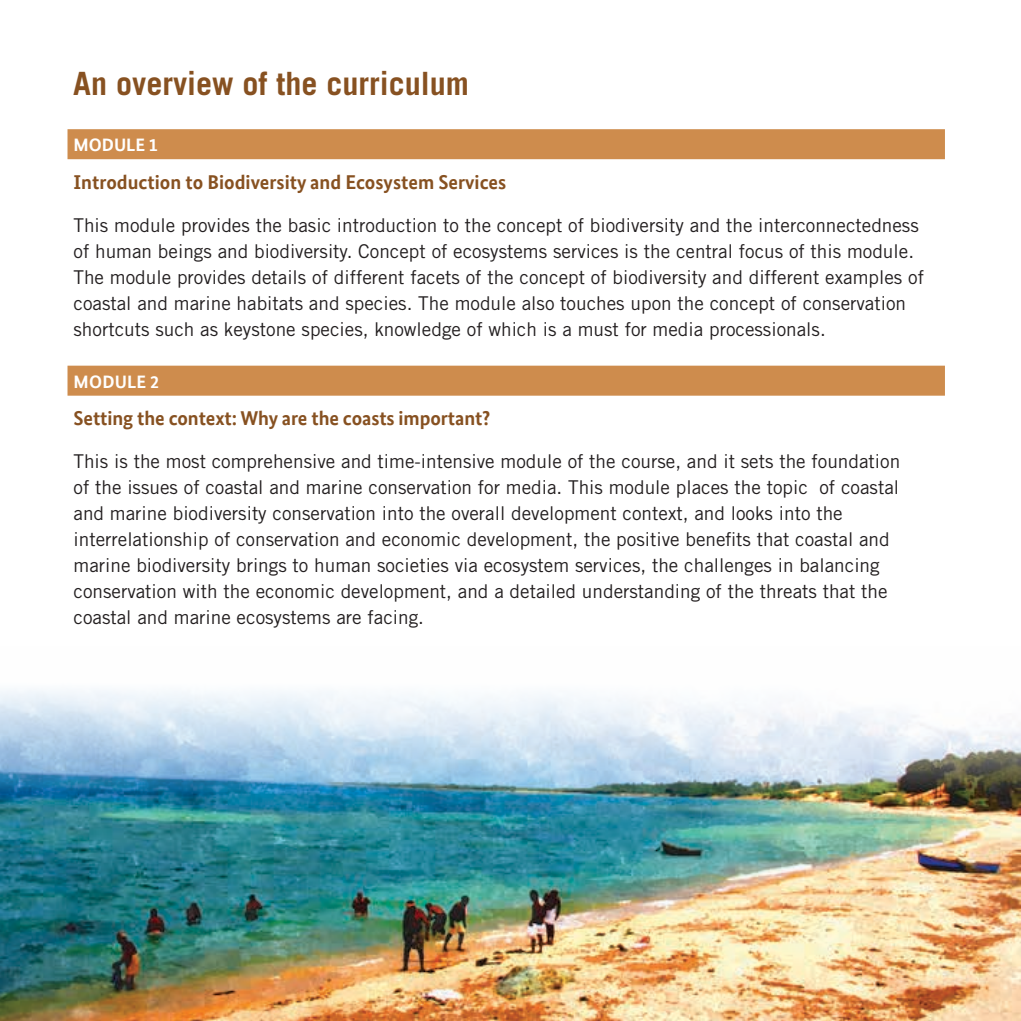
<style>
.page{position:relative;width:1021px;height:1021px;background:#fff}
.page>*{position:absolute;margin:0;border:0;box-sizing:border-box;transform-origin:0 0}
.t1{font:700 32px "Trade Gothic LT Std";color:#875121}
.t2{font:700 20px "Bundes Sans Office";letter-spacing:-.005em;color:#875121}
.t3{font:19px/26px "Trade Gothic LT Std";color:#231f20}
.t4{font:700 18px "Bundes Sans Office";color:#fff}
</style>
<div class="page">
<img style="left:0;top:690px;width:1020px;height:330px">
<div style="left:67px;top:129px;width:877px;height:30px;background:#ce8c4d"></div>
<div style="left:67px;top:365px;width:877px;height:30px;background:#ce8c4d"></div>
<h1 class="t1" style="left:73px;top:64px;width:397px">An overview of the curriculum</h1>
<p class="t4" style="left:73px;top:134px;width:86px">MODULE 1</p>
<p class="t2" style="left:73px;top:170px;width:434px">Introduction to Biodiversity and Ecosystem Services</p>
<p class="t3" style="left:73px;top:211px;width:852px">This module provides the basic introduction to the concept of biodiversity and the interconnectedness of human beings and biodiversity. Concept of ecosystems services is the central focus of this module.<br>The module provides details of different facets of the concept of biodiversity and different examples of coastal and marine habitats and species. The module also touches upon the concept of conservation shortcuts such as keystone species, knowledge of which is a must for media processionals.</p>
<p class="t4" style="left:74px;top:371px;width:28px">Module</p>
<p class="t4" style="left:150px;top:371px;width:10px">2</p>
<p class="t2" style="left:73px;top:406px;width:418px">Setting the context: Why are the coasts important?</p>
<p class="t3" style="left:73px;top:448px;width:828px">This is the most comprehensive and time-intensive module of the course, and it sets the foundation of the issues of coastal and marine conservation for media. This module places the topic of coastal and marine biodiversity conservation into the overall development context, and looks into the interrelationship of conservation and economic development, the positive benefits that coastal and marine biodiversity brings to human societies via ecosystem services, the challenges in balancing conservation with the economic development, and a detailed understanding of the threats that the coastal and marine ecosystems are facing.</p>
</div>
